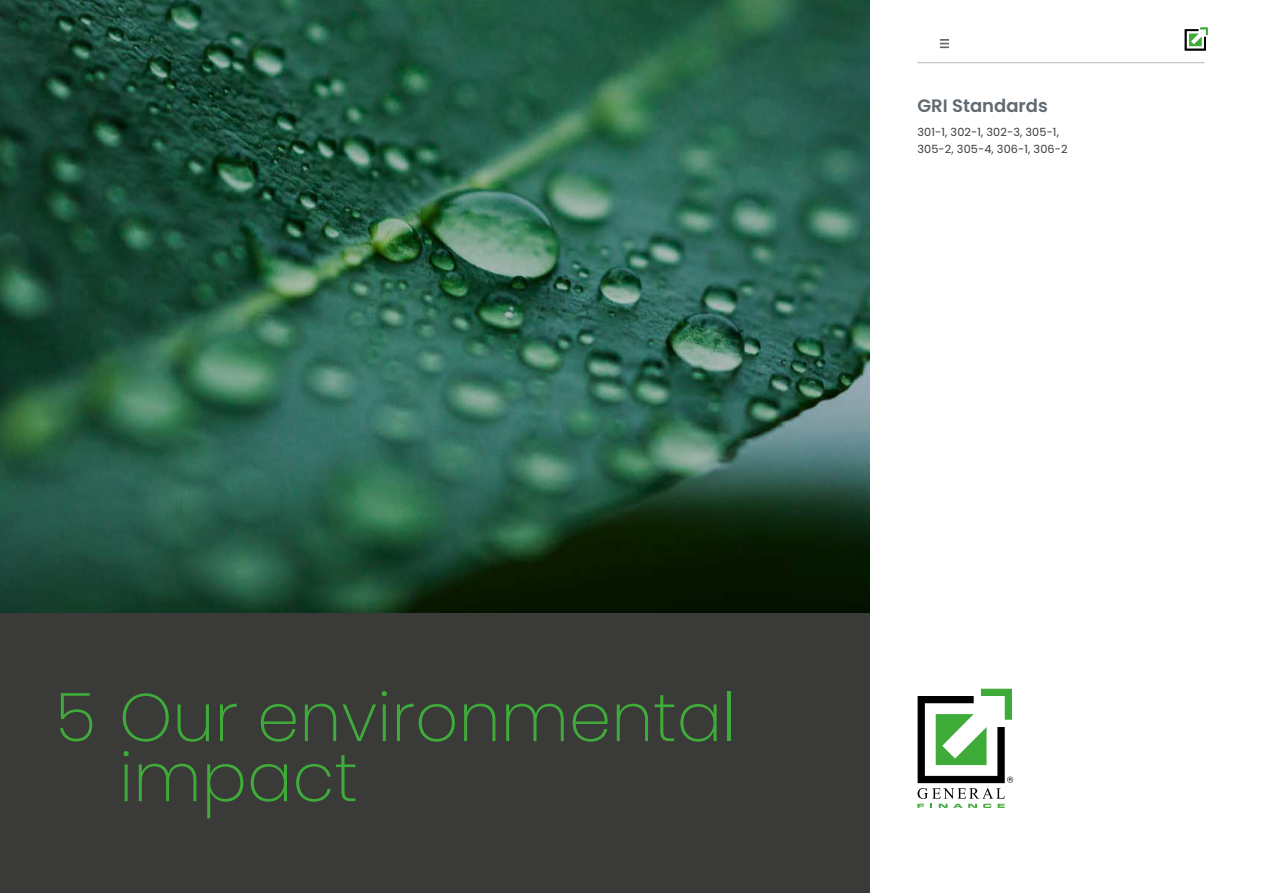
<style>
.page{position:relative;width:1263px;height:893px;background:#fff}
.page>*{position:absolute;margin:0;border:0;box-sizing:border-box;transform-origin:0 0}
.t1{font:200 67.5px/60px "Poppins";color:#3fab39}
.t2{font:600 18px "Poppins";color:#616a70}
.t3{font:11.25px/16.5px "Poppins";letter-spacing:.01em;color:#3a3b39}
</style>
<div class="page">
<svg style="left:0;top:0;width:870px;height:613px;background:#275a46"></svg>
<div style="left:0;top:613px;width:870px;height:280px;background:#3a3b39"></div>
<svg style="left:940px;top:39px;width:9px;height:9px"></svg>
<svg style="left:917px;top:689px;width:96px;height:119px"></svg>
<svg style="left:1185px;top:28px;width:23px;height:22px"></svg>
<hr style="left:917px;top:62px;width:287px;height:1px;background:#adb8bf">
<h2 class="t2" style="left:917px;top:96px;width:132px">GRI Standards</h2>
<p class="t3" style="left:917px;top:124px;width:152px">301-1, 302-1, 302-3, 305-1,<br>305-2, 305-4, 306-1, 306-2</p>
<h1 class="t1" style="left:119px;top:688px;width:619px;text-indent:-64px">5 Our environmental impact</h1>
</div>
